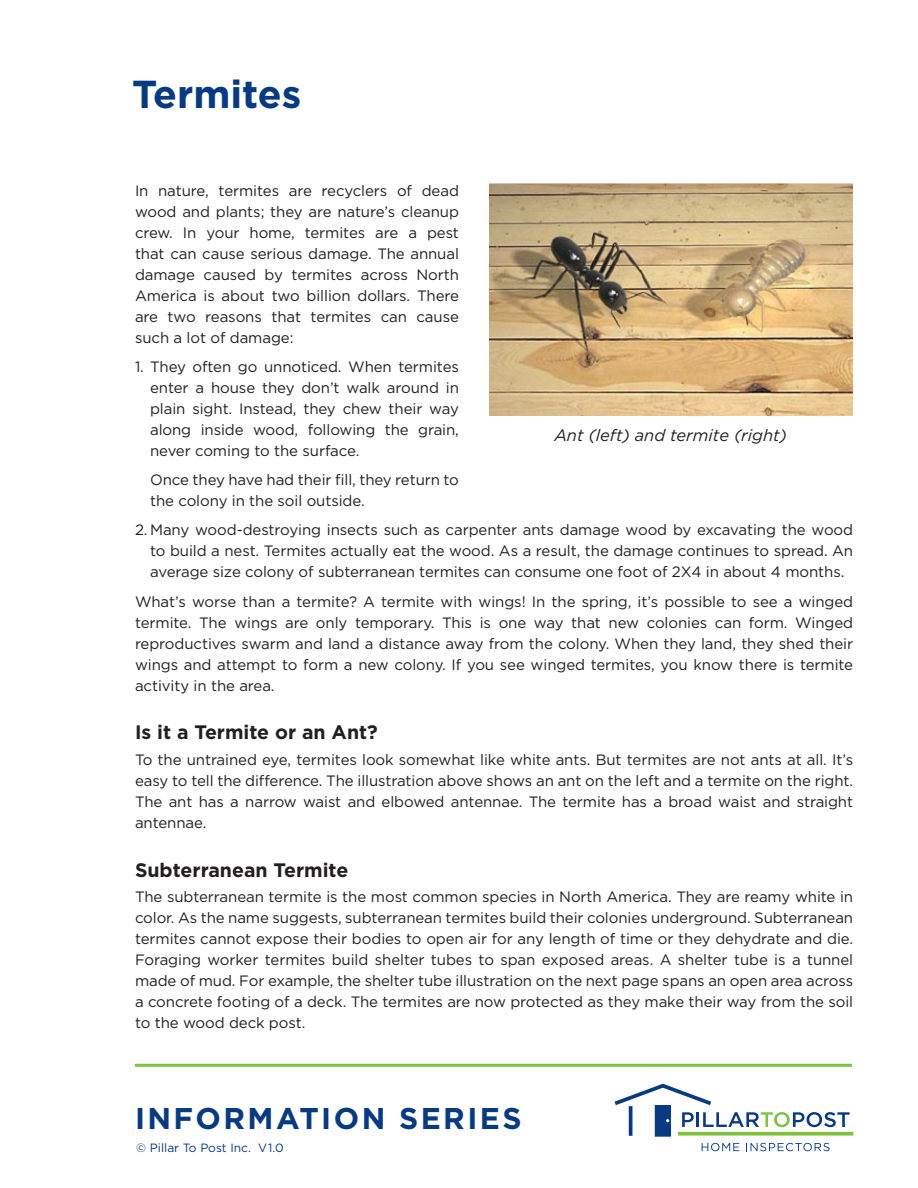
<style>
.page{position:relative;width:918px;height:1188px;background:#fff}
.page>*{position:absolute;margin:0;border:0;box-sizing:border-box;transform-origin:0 0}
.t1{font:700 39px "Gotham";color:#083a82}
.t2{font:700 30px "Gotham";letter-spacing:.08em;color:#083a82}
.t3{font:700 19.5px "Gotham";color:#231f20}
.t4{font:italic 16.5px "Gotham";color:#231f20}
.t5{font:15px/21px "Gotham";letter-spacing:-.005em;color:#231f20;text-align:justify}
.t6{font:12px "Gotham";color:#083a82}
</style>
<div class="page">
<svg style="left:615px;top:1084px;width:235px;height:53px"></svg>
<svg style="left:702px;top:1143px;width:37px;height:8px"></svg>
<svg style="left:746px;top:1143px;width:84px;height:8px"></svg>
<hr style="left:629px;top:1106px;width:3px;height:30px;background:#083a82">
<svg style="left:678px;top:1132px;width:175px;height:4px"></svg>
<hr style="left:135px;top:1064px;width:717px;height:3px;background:#7fc241">
<img style="left:489px;top:184px;width:364px;height:232px">
<h1 class="t1" style="left:132px;top:72px;width:171px">Termites</h1>
<p class="t5" style="left:135px;top:180px;width:326px">In nature, termites are recyclers of dead wood and plants; they are nature’s cleanup crew. In your home, termites are a pest that can cause serious damage. The annual damage caused by termites across North America is about two billion dollars. There are two reasons that termites can cause such a lot of damage:</p>
<p class="t5" style="left:150px;top:356px;width:310px;text-indent:-15px">1. They often go unnoticed. When termites enter a house they don’t walk around in plain sight. Instead, they chew their way along inside wood, following the grain, never coming to the surface.</p>
<p class="t5" style="left:150px;top:469px;width:310px">Once they have had their fill, they return to the colony in the soil outside.</p>
<p class="t5" style="left:150px;top:519px;width:705px;text-indent:-15px">2. Many wood-destroying insects such as carpenter ants damage wood by excavating the wood to build a nest. Termites actually eat the wood. As a result, the damage continues to spread. An average size colony of subterranean termites can consume one foot of 2X4 in about 4 months.</p>
<p class="t5" style="left:135px;top:590px;width:720px">What’s worse than a termite? A termite with wings! In the spring, it’s possible to see a winged termite. The wings are only temporary. This is one way that new colonies can form. Winged reproductives swarm and land a distance away from the colony. When they land, they shed their wings and attempt to form a new colony. If you see winged termites, you know there is termite activity in the area.</p>
<h3 class="t3" style="left:135px;top:721px;width:244px">Is it a Termite or an Ant?</h3>
<p class="t5" style="left:135px;top:749px;width:720px">To the untrained eye, termites look somewhat like white ants. But termites are not ants at all. It’s easy to tell the difference. The illustration above shows an ant on the left and a termite on the right.<br>The ant has a narrow waist and elbowed antennae. The termite has a broad waist and straight antennae.</p>
<h3 class="t3" style="left:135px;top:858px;width:215px">Subterranean Termite</h3>
<p class="t5" style="left:135px;top:886px;width:720px">The subterranean termite is the most common species in North America. They are reamy white in color. As the name suggests, subterranean termites build their colonies underground. Subterranean termites cannot expose their bodies to open air for any length of time or they dehydrate and die.<br>Foraging worker termites build shelter tubes to span exposed areas. A shelter tube is a tunnel made of mud. For example, the shelter tube illustration on the next page spans an open area across a concrete footing of a deck. The termites are now protected as they make their way from the soil to the wood deck post.</p>
<p class="t4" style="left:554px;top:426px;width:234px">Ant (left) and termite (right)</p>
<h2 class="t2" style="left:135px;top:1101px;width:388px">INFORMATION SERIES</h2>
<p class="t6" style="left:136px;top:1142px;width:149px">© Pillar To Post Inc. V1.0</p>
</div>
